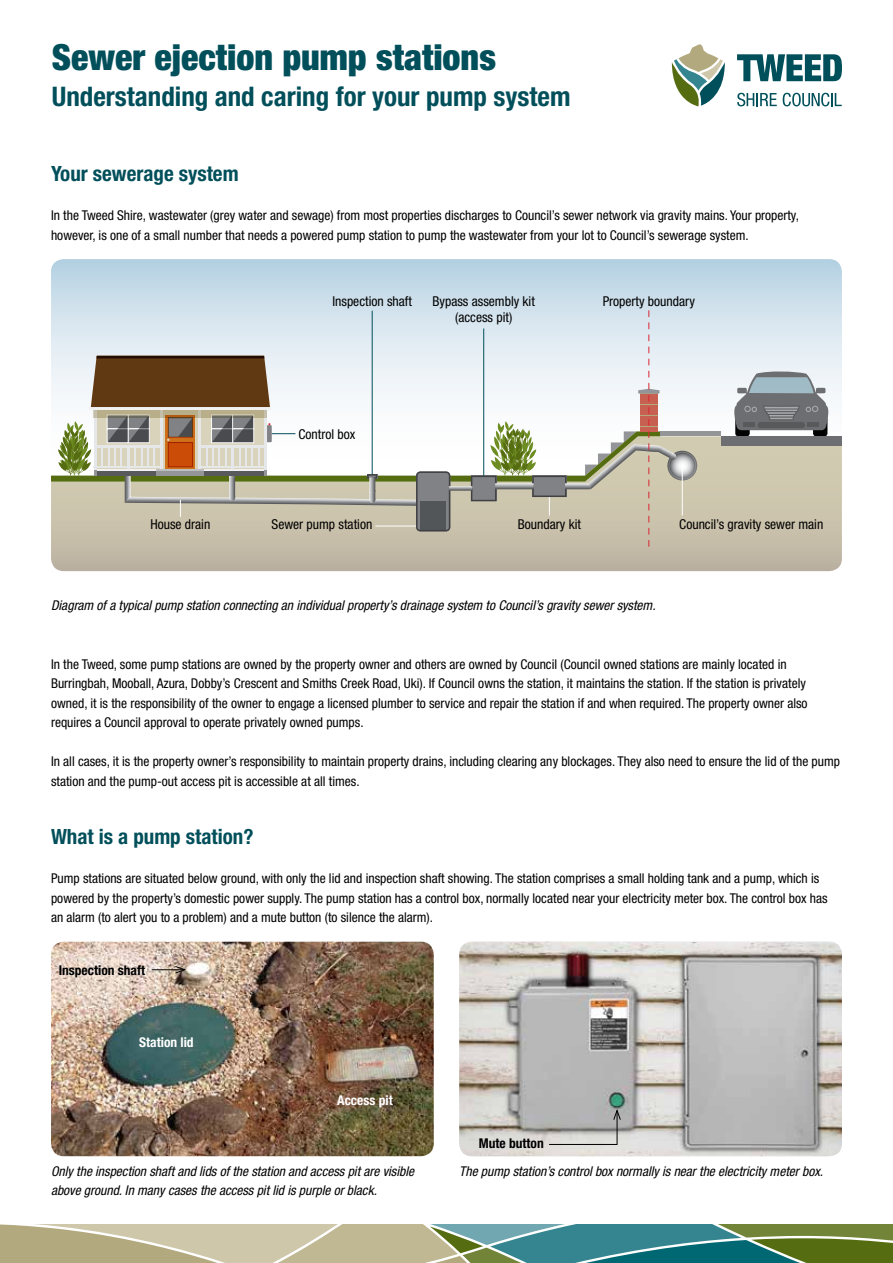
<style>
.page{position:relative;width:893px;height:1263px;background:#fff}
.page>*{position:absolute;margin:0;border:0;box-sizing:border-box;transform-origin:0 0}
.t1{font:900 condensed 36px "Helvetica Neue LT Std";color:#004f5a}
.t2{font:700 condensed 27px "Helvetica Neue LT Std";color:#004f5a}
.t3{font:700 condensed 21px "Helvetica Neue LT Std";color:#004f5a}
.t4{font:condensed 13.65px "Helvetica Neue LT Std";color:#000}
.t5{font:condensed 13.5px/19.5px "Helvetica Neue LT Std";color:#000}
.t6{font:italic condensed 13.5px/19.5px "Helvetica Neue LT Std";color:#000}
.t7{font:700 condensed 13.5px "Helvetica Neue LT Std";color:#000}
.t8{font:700 condensed 13.5px "Helvetica Neue LT Std";color:#fff}
</style>
<div class="page">
<svg style="left:0;top:1224px;width:893px;height:39px;background:#8ba286"></svg>
<svg style="left:672px;top:44px;width:53px;height:62px"></svg>
<svg style="left:737px;top:54px;width:105px;height:27px"></svg>
<svg style="left:737px;top:93px;width:40px;height:13px"></svg>
<svg style="left:783px;top:93px;width:59px;height:13px"></svg>
<svg style="left:51px;top:259px;width:791px;height:143px;background:#c9dde9"></svg>
<svg style="left:51px;top:436px;width:791px;height:135px;background:#c4bca8"></svg>
<div style="left:661px;top:431px;width:60px;height:5px;background:#939598"></div>
<div style="left:721px;top:436px;width:121px;height:9px;background:#6d6e71"></div>
<div style="left:667px;top:451px;width:30px;height:29px;background:#78797c;border-radius:15px"></div>
<svg style="left:732px;top:370px;width:98px;height:66px"></svg>
<svg style="left:51px;top:311px;width:645px;height:240px"></svg>
<img style="left:51px;top:942px;width:383px;height:214px">
<img style="left:459px;top:942px;width:383px;height:214px">
<svg style="left:548px;top:1108px;width:73px;height:37px;background:#b1b1af"></svg>
<hr style="left:152px;top:969px;width:33px;height:1px;background:#000">
<svg style="left:174px;top:965px;width:13px;height:9px"></svg>
<h1 class="t1" style="left:52px;top:35px;width:446px">Sewer ejection pump stations</h1>
<h2 class="t2" style="left:52px;top:80px;width:520px">Understanding and caring for your pump system</h2>
<h3 class="t3" style="left:51px;top:161px;width:189px">Your sewerage system</h3>
<p class="t5" style="left:51px;top:205px;width:749px">In the Tweed Shire, wastewater (grey water and sewage) from most properties discharges to Council’s sewer network via gravity mains. Your property, however, is one of a small number that needs a powered pump station to pump the wastewater from your lot to Council’s sewerage system.</p>
<p class="t4" style="left:332px;top:293px;width:81px">Inspection shaft</p>
<p class="t4" style="left:433px;top:293px;width:104px">Bypass assembly kit</p>
<p class="t4" style="left:603px;top:293px;width:94px">Property boundary</p>
<p class="t4" style="left:455px;top:310px;width:59px">(access pit)</p>
<p class="t4" style="left:298px;top:426px;width:58px">Control box</p>
<p class="t4" style="left:150px;top:516px;width:61px">House drain</p>
<p class="t4" style="left:272px;top:516px;width:102px">Sewer pump station</p>
<p class="t4" style="left:679px;top:516px;width:146px">Council’s gravity sewer main</p>
<p class="t4" style="left:518px;top:516px;width:65px">Boundary kit</p>
<p class="t6" style="left:51px;top:596px;width:606px">Diagram of a typical pump station connecting an individual property’s drainage system to Council’s gravity sewer system.</p>
<p class="t5" style="left:51px;top:654px;width:758px">In the Tweed, some pump stations are owned by the property owner and others are owned by Council (Council owned stations are mainly located in Burringbah, Mooball, Azura, Dobby’s Crescent and Smiths Creek Road, Uki). If Council owns the station, it maintains the station. If the station is privately owned, it is the responsibility of the owner to engage a licensed plumber to service and repair the station if and when required. The property owner also requires a Council approval to operate privately owned pumps.</p>
<p class="t5" style="left:51px;top:751px;width:790px">In all cases, it is the property owner’s responsibility to maintain property drains, including clearing any blockages. They also need to ensure the lid of the pump station and the pump-out access pit is accessible at all times.</p>
<h3 class="t3" style="left:51px;top:824px;width:204px">What is a pump station?</h3>
<p class="t5" style="left:51px;top:868px;width:778px">Pump stations are situated below ground, with only the lid and inspection shaft showing. The station comprises a small holding tank and a pump, which is powered by the property’s domestic power supply. The pump station has a control box, normally located near your electricity meter box. The control box has an alarm (to alert you to a problem) and a mute button (to silence the alarm).</p>
<p class="t7" style="left:59px;top:962px;width:88px">Inspection shaft</p>
<p class="t8" style="left:139px;top:1034px;width:56px">Station lid</p>
<p class="t8" style="left:337px;top:1092px;width:57px">Access pit</p>
<p class="t7" style="left:479px;top:1135px;width:66px">Mute button</p>
<p class="t6" style="left:51px;top:1161px;width:365px">Only the inspection shaft and lids of the station and access pit are visible above ground. In many cases the access pit lid is purple or black.</p>
<p class="t6" style="left:459px;top:1161px;width:365px">The pump station’s control box normally is near the electricity meter box.</p>
</div>
